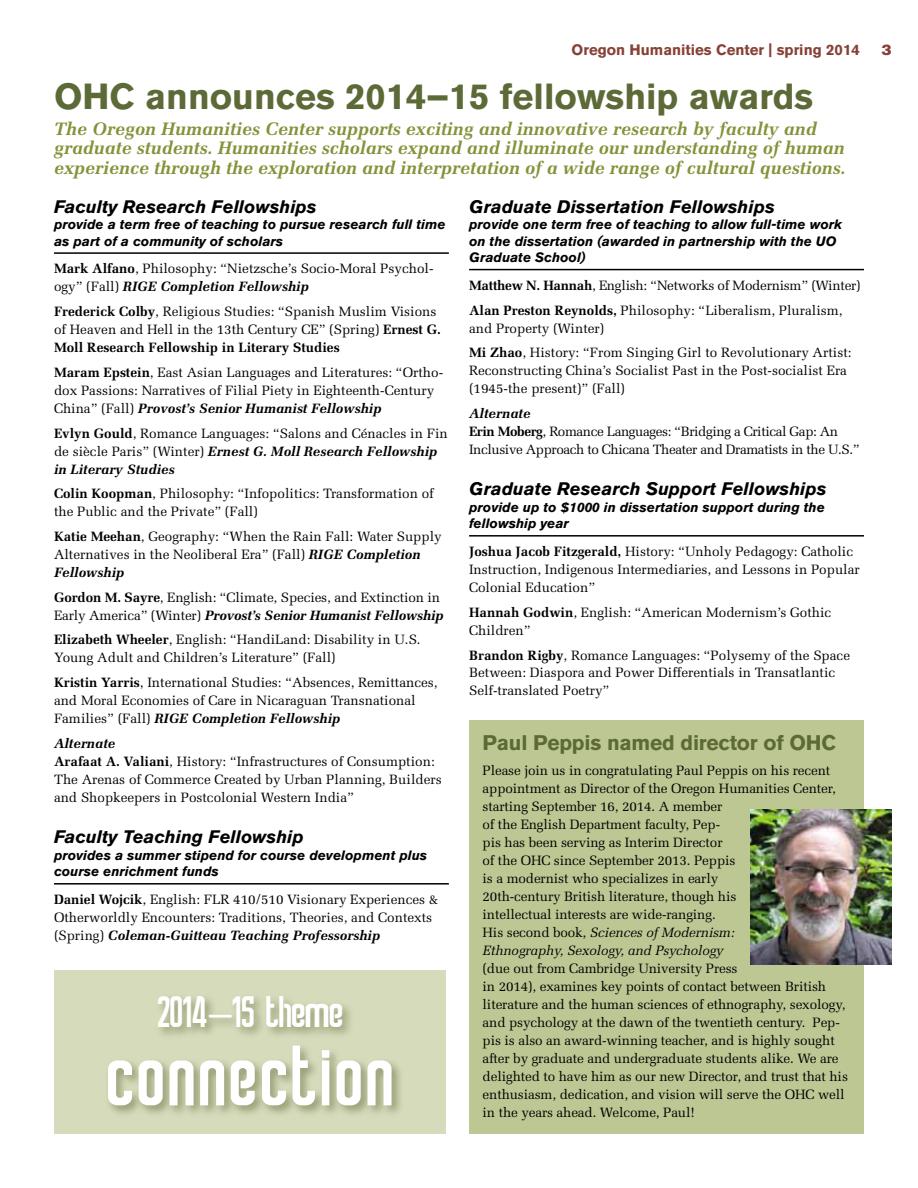
<style>
.page{position:relative;width:918px;height:1188px;background:#fff}
.page>*{position:absolute;margin:0;border:0;box-sizing:border-box;transform-origin:0 0}
.t1{font:90px "Crosslink";letter-spacing:.05em;color:#fff}
.t2{font:46.5px "Crosslink";color:#fff}
.t3{font:700 36px "Akzidenz Grotesk BQ";color:#5c6a37}
.t4{font:700 21px "Akzidenz Grotesk BQ";letter-spacing:-.01em;color:#5c6a37}
.t5{font:italic 700 18px/19.5px "Melior";color:#84933a}
.t6{font:italic 700 18px "Akzidenz Grotesk BQ";color:#000}
.t7{font:700 15px "Akzidenz Grotesk BQ";color:#874137}
.t8{font:15px "Akzidenz Grotesk BQ Super";color:#874137}
.t9{font:13.5px/18px "Melior";color:#000}
.t10{font:italic 700 13.5px/16.5px "Akzidenz Grotesk BQ";color:#000}
.t11{font:13.5px/18px "Melior";letter-spacing:-.03em;color:#000}
.t12{font:13.5px/24.8px "Melior";letter-spacing:-.02em;color:#000}
.s1{font-weight:700}
.s2{font-weight:700;font-style:italic}
.s3{font-style:italic}
</style>
<div class="page">
<hr style="left:54px;top:252px;width:395px;height:2px;background:#000">
<hr style="left:54px;top:883px;width:395px;height:2px;background:#000">
<hr style="left:469px;top:269px;width:395px;height:1px;background:#000">
<hr style="left:469px;top:535px;width:395px;height:2px;background:#000">
<div style="left:469px;top:721px;width:394px;height:413px;background:#bdc793"></div>
<div style="left:54px;top:971px;width:392px;height:163px;background:#d6dbbc"></div>
<div style="left:105px;top:992px;width:300px;height:126px;background:#5c6a37;opacity:.57"></div>
<img style="left:751px;top:810px;width:140px;height:154px">
<p class="t7" style="left:571px;top:41px;width:290px">Oregon Humanities Center | spring 2014</p>
<p class="t8" style="left:882px;top:41px;width:11px">3</p>
<h3 class="t3" style="left:54px;top:75px;width:761px">OHC announces 2014–15 fellowship awards</h3>
<p class="t5" style="left:54px;top:119px;width:793px">The Oregon Humanities Center supports exciting and innovative research by faculty and graduate students. Humanities scholars expand and illuminate our understanding of human experience through the exploration and interpretation of a wide range of cultural questions.</p>
<h3 class="t6" style="left:54px;top:196px;width:264px">Faculty Research Fellowships</h3>
<p class="t10" style="left:54px;top:216px;width:393px">provide a term free of teaching to pursue research full time as part of a community of scholars</p>
<p class="t9" style="left:54px;top:260px;width:381px"><span class="s1">Mark Alfano</span>, Philosophy: “Nietzsche’s Socio-Moral Psychol&shy;ogy” (Fall) <span class="s2">RIGE Completion Fellowship</span></p>
<p class="t9" style="left:54px;top:302px;width:389px"><span class="s1">Frederick Colby</span>, Religious Studies: “Spanish Muslim Visions of Heaven and Hell in the 13th Century CE” (Spring) <span class="s1">Ernest G.<br>Moll Research Fellowship in Literary Studies</span></p>
<p class="t9" style="left:54px;top:363px;width:391px"><span class="s1">Maram Epstein</span>, East Asian Languages and Literatures: “Ortho&shy;dox Passions: Narratives of Filial Piety in Eighteenth-Century<br>China” (Fall) <span class="s2">Provost’s Senior Humanist Fellowship</span></p>
<p class="t9" style="left:54px;top:424px;width:395px"><span class="s1">Evlyn Gould</span>, Romance Languages: “Salons and Cénacles in Fin de siècle Paris” (Winter) <span class="s2">Ernest G. Moll Research Fellowship in Literary Studies</span></p>
<p class="t9" style="left:54px;top:485px;width:381px"><span class="s1">Colin Koopman</span>, Philosophy: “Infopolitics: Transformation of the Public and the Private” (Fall)</p>
<p class="t9" style="left:54px;top:527px;width:389px"><span class="s1">Katie Meehan</span>, Geography: “When the Rain Fall: Water Supply<br>Alternatives in the Neoliberal Era” (Fall) <span class="s2">RIGE Completion<br>Fellowship</span></p>
<p class="t9" style="left:54px;top:588px;width:391px"><span class="s1">Gordon M. Sayre</span>, English: “Climate, Species, and Extinction in<br>Early America” (Winter) <span class="s2">Provost’s Senior Humanist Fellowship</span></p>
<p class="t9" style="left:54px;top:631px;width:368px"><span class="s1">Elizabeth Wheeler</span>, English: “HandiLand: Disability in U.S.<br>Young Adult and Children’s Literature” (Fall)</p>
<p class="t9" style="left:54px;top:674px;width:385px"><span class="s1">Kristin Yarris</span>, International Studies: “Absences, Remittances, and Moral Economies of Care in Nicaraguan Transnational<br>Families” (Fall) <span class="s2">RIGE Completion Fellowship</span></p>
<p class="t9" style="left:54px;top:734px;width:389px"><span class="s2">Alternate<br></span><span class="s1">Arafaat A. Valiani</span>, History: “Infrastructures of Consumption:<br>The Arenas of Commerce Created by Urban Planning, Builders and Shopkeepers in Postcolonial Western India”</p>
<h3 class="t6" style="left:54px;top:826px;width:251px">Faculty Teaching Fellowship</h3>
<p class="t10" style="left:54px;top:847px;width:375px">provides a summer stipend for course development plus course enrichment funds</p>
<p class="t9" style="left:54px;top:890px;width:386px"><span class="s1">Daniel Wojcik</span>, English: FLR 410/510 Visionary Experiences &amp;<br>Otherworldly Encounters: Traditions, Theories, and Contexts (Spring) <span class="s2">Coleman-Guitteau Teaching Professorship</span></p>
<h2 class="t2" style="left:158px;top:988px;width:187px">2014–15 theme</h2>
<h1 class="t1" style="left:108px;top:1030px;width:287px">CONNECTION</h1>
<h3 class="t6" style="left:469px;top:196px;width:307px">Graduate Dissertation Fellowships</h3>
<p class="t10" style="left:469px;top:216px;width:374px">provide one term free of teaching to allow full-time work on the dissertation (awarded in partnership with the UO<br>Graduate School)</p>
<p class="t12" style="left:469px;top:273px;width:393px"><span class="s1">Matthew N. Hannah</span>, English: “Networks of Modernism” (Winter)<br><span class="s1">Alan Preston Reynolds,</span> Philosophy: “Liberalism, Pluralism,</p>
<p class="t9" style="left:469px;top:316px;width:384px;line-height:24.8px">and Property (Winter)<br><span class="s1">Mi Zhao</span>, History: “From Singing Girl to Revolutionary Artist:</p>
<p class="t9" style="left:469px;top:362px;width:379px">Reconstructing China’s Socialist Past in the Post-socialist Era (1945-the present)” (Fall)</p>
<p class="t11" style="left:469px;top:404px;width:392px"><span class="s2">Alternate<br></span><span class="s1">Erin Moberg</span>, Romance Languages: “Bridging a Critical Gap: An<br>Inclusive Approach to Chicana Theater and Dramatists in the U.S.”</p>
<h3 class="t6" style="left:469px;top:478px;width:359px">Graduate Research Support Fellowships</h3>
<p class="t10" style="left:469px;top:499px;width:357px">provide up to $1000 in dissertation support during the fellowship year</p>
<p class="t9" style="left:469px;top:542px;width:392px"><span class="s1">Joshua Jacob Fitzgerald,</span> History: “Unholy Pedagogy: Catholic<br>Instruction, Indigenous Intermediaries, and Lessons in Popular<br>Colonial Education”</p>
<p class="t9" style="left:469px;top:603px;width:364px"><span class="s1">Hannah Godwin</span>, English: “American Modernism’s Gothic<br>Children”</p>
<p class="t9" style="left:469px;top:646px;width:383px"><span class="s1">Brandon Rigby</span>, Romance Languages: “Polysemy of the Space<br>Between: Diaspora and Power Differentials in Transatlantic<br>Self-translated Poetry”</p>
<h3 class="t4" style="left:483px;top:731px;width:355px">Paul Peppis named director of OHC</h3>
<p class="t9" style="left:483px;top:762px;width:355px">Please join us in congratulating Paul Peppis on his recent appointment as Director of the Oregon Humanities Center, starting September 16, 2014. A member<br>of the English Department faculty, Pep-<br>pis has been serving as Interim Director<br>of the OHC since September 2013. Peppis<br>is a modernist who specializes in early<br>20th-century British literature, though his<br>intellectual interests are wide-ranging.<br>His second book, <span class="s3">Sciences of Modernism:<br>Ethnography, Sexology, and Psychology</span></p>
<p class="t9" style="left:483px;top:960px;width:367px">(due out from Cambridge University Press<br>in 2014), examines key points of contact between British literature and the human sciences of ethnography, sexology, and psychology at the dawn of the twentieth century. Pep&shy;pis is also an award-winning teacher, and is highly sought after by graduate and undergraduate students alike. We are delighted to have him as our new Director, and trust that his enthusiasm, dedication, and vision will serve the OHC well in the years ahead. Welcome, Paul!</p>
</div>
